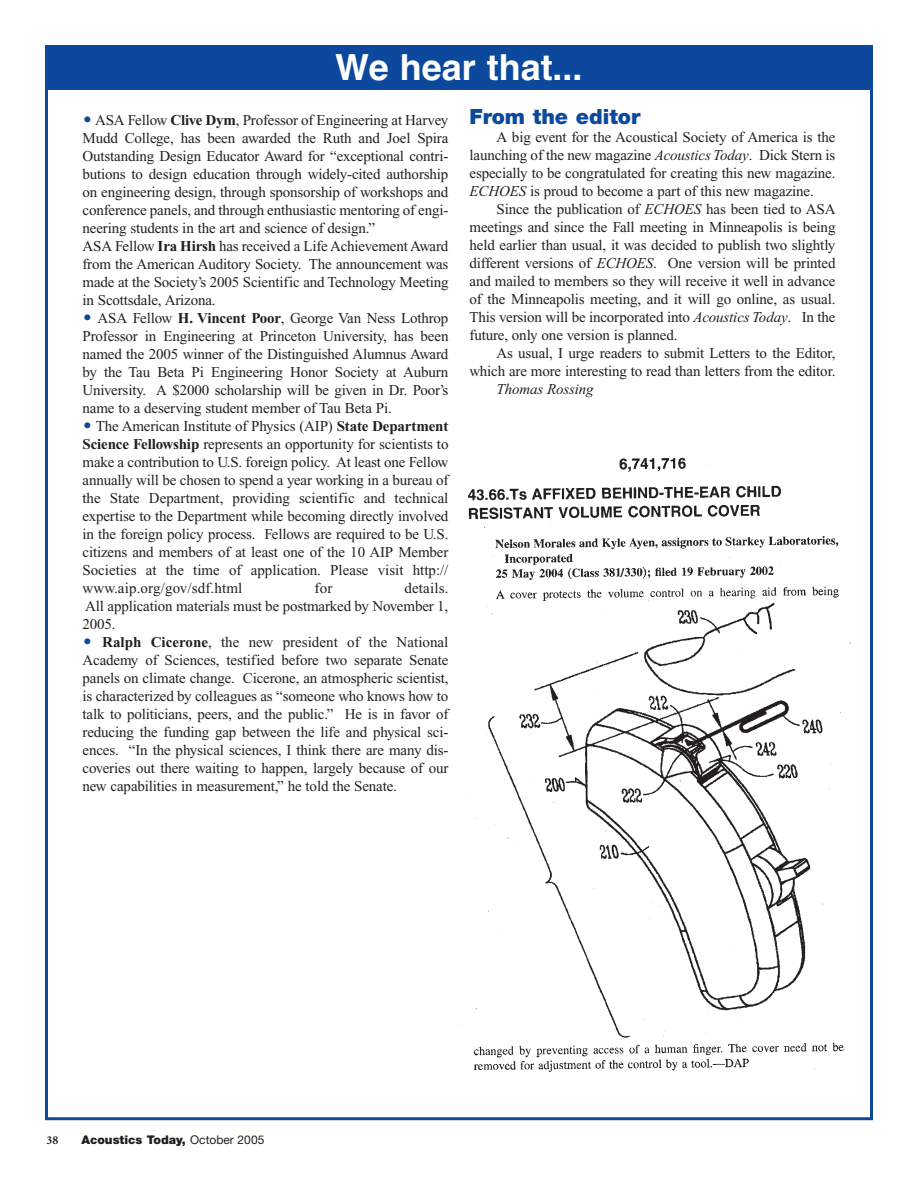
<style>
.page{position:relative;width:918px;height:1188px;background:#fff}
.page>*{position:absolute;margin:0;border:0;box-sizing:border-box;transform-origin:0 0}
.t1{font:700 36px "Helvetica";color:#fff}
.t2{font:900 21px "Helvetica Neue";color:#0c499c}
.t3{font:15px/18px "Times New Roman";letter-spacing:-.01em;color:#231f20;text-align:justify}
.t4{font:italic 15px "Times New Roman";letter-spacing:-.01em;color:#231f20}
.t5{font:900 12px "Helvetica Neue";color:#231f20}
.t6{font:700 12px "Minion";color:#231f20}
.s1{font-family:"European Pi Three";color:#0c499c}
.s2{font-weight:700}
.s3{font-style:italic}
.s4{font-weight:400}
</style>
<div class="page">
<div style="left:45px;top:45px;width:828px;height:45px;background:#0c499c"></div>
<img style="left:461px;top:457px;width:390px;height:620px">
<h1 class="t1" style="left:335px;top:54px;width:249px">We hear that...</h1>
<p class="t3" style="left:82px;top:112px;width:368px;text-align:left"><span class="s1">-</span> ASA Fellow <span class="s2">Clive Dym</span>, Professor of Engineering at Harvey Mudd College, has been awarded the Ruth and Joel Spira Outstanding Design Educator Award for “exceptional contri&shy;butions to design education through widely-cited authorship on engineering design, through sponsorship of workshops and conference panels, and through enthusiastic mentoring of engi&shy;neering students in the art and science of design.”<br>ASA Fellow <span class="s2">Ira Hirsh</span> has received a Life Achievement Award from the American Auditory Society. The announcement was made at the Society’s 2005 Scientific and Technology Meeting in Scottsdale, Arizona.</p>
<p class="t3" style="left:82px;top:310px;width:368px"><span class="s1">-</span> ASA Fellow <span class="s2">H. Vincent Poor</span>, George Van Ness Lothrop Professor in Engineering at Princeton University, has been named the 2005 winner of the Distinguished Alumnus Award by the Tau Beta Pi Engineering Honor Society at Auburn University. A $2000 scholarship will be given in Dr. Poor’s name to a deserving student member of Tau Beta Pi.</p>
<p class="t3" style="left:82px;top:418px;width:368px"><span class="s1">-</span> The American Institute of Physics (AIP) <span class="s2">State Department Science Fellowship</span> represents an opportunity for scientists to make a contribution to U.S. foreign policy. At least one Fellow annually will be chosen to spend a year working in a bureau of the State Department, providing scientific and technical expertise to the Department while becoming directly involved in the foreign policy process. Fellows are required to be U.S. citizens and members of at least one of the 10 AIP Member Societies at the time of application. Please visit http:// www.aip.org/gov/sdf.html</p>
<h2 class="t2" style="left:470px;top:109px;width:172px">From the editor</h2>
<p class="t3" style="left:470px;top:130px;width:368px;text-indent:27px">A big event for the Acoustical Society of America is the launching of the new magazine <span class="s3">Acoustics Today</span>. Dick Stern is especially to be congratulated for creating this new magazine.<br><span class="s3">ECHOES</span> is proud to become a part of this new magazine.</p>
<p class="t3" style="left:470px;top:202px;width:368px;text-indent:27px">Since the publication of <span class="s3">ECHOES</span> has been tied to ASA meetings and since the Fall meeting in Minneapolis is being held earlier than usual, it was decided to publish two slightly different versions of <span class="s3">ECHOES</span>. One version will be printed and mailed to members so they will receive it well in advance of the Minneapolis meeting, and it will go online, as usual.<br>This version will be incorporated into <span class="s3">Acoustics Today</span>. In the future, only one version is planned.</p>
<p class="t3" style="left:470px;top:346px;width:368px;text-align:right">As usual, I urge readers to submit Letters to the Editor, which are more interesting to read than letters from the editor.</p>
<p class="t4" style="left:496px;top:384px;width:99px">Thomas Rossing</p>
<p class="t3" style="left:82px;top:580px;width:367px;text-indent:322px">details.<br>All application materials must be postmarked by November 1, 2005.</p>
<p class="t3" style="left:82px;top:634px;width:368px"><span class="s1">-</span> <span class="s2">Ralph Cicerone</span>, the new president of the National Academy of Sciences, testified before two separate Senate panels on climate change. Cicerone, an atmospheric scientist, is characterized by colleagues as “someone who knows how to talk to politicians, peers, and the public.” He is in favor of reducing the funding gap between the life and physical sci&shy;ences. “In the physical sciences, I think there are many dis&shy;coveries out there waiting to happen, largely because of our new capabilities in measurement,” he told the Senate.</p>
<p class="t3" style="left:315px;top:580px;width:19px">for</p>
<p class="t6" style="left:47px;top:1136px;width:13px">38</p>
<p class="t5" style="left:81px;top:1135px;width:184px">Acoustics Today, <span class="s4">October 2005</span></p>
</div>
